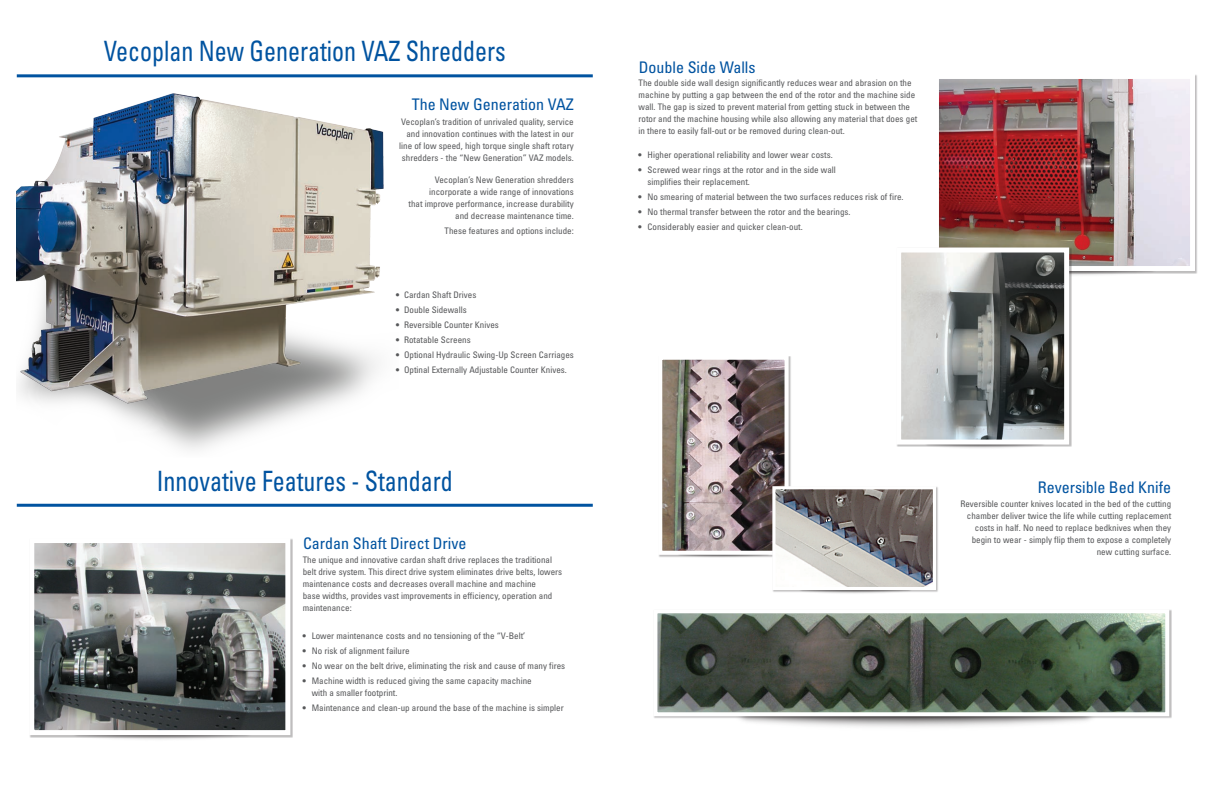
<style>
.page{position:relative;width:1224px;height:792px;background:#fff}
.page>*{position:absolute;margin:0;border:0;box-sizing:border-box;transform-origin:0 0}
.t1{font:condensed 28px "Univers LT Pro";color:#0153a0;scale:.86 1}
.t2{font:condensed 16px "Univers LT Pro";color:#0153a0}
.t3{font:condensed 9px/12px "Univers LT Pro";color:#57585a}
</style>
<div class="page">
<img style="left:17px;top:93px;width:367px;height:357px">
<div style="left:29px;top:538px;width:264px;height:200px;background:#231f20;opacity:.3"></div>
<div style="left:29px;top:538px;width:261px;height:197px;border:5px solid #fff"></div>
<hr style="left:17px;top:74px;width:576px;height:3px;background:#0153a0">
<hr style="left:17px;top:504px;width:576px;height:3px;background:#0153a0">
<img style="left:663px;top:361px;width:121px;height:189px">
<div style="left:658px;top:356px;width:131px;height:199px;border:4px solid #fff"></div>
<div style="left:654px;top:609px;width:518px;height:110px;background:#231f20;opacity:.3"></div>
<img style="left:658px;top:614px;width:506px;height:97px">
<div style="left:653px;top:609px;width:516px;height:107px;border:4px solid #fff"></div>
<img style="left:940px;top:80px;width:249px;height:185px">
<div style="left:934px;top:74px;width:261px;height:197px;border:5px solid #fff"></div>
<div style="left:772px;top:486px;width:167px;height:107px;background:#231f20;opacity:.3"></div>
<div style="left:772px;top:486px;width:164px;height:104px;border:3px solid #fff"></div>
<div style="left:896px;top:248px;width:176px;height:199px;background:#231f20;opacity:.3"></div>
<img style="left:902px;top:254px;width:161px;height:185px">
<div style="left:896px;top:248px;width:173px;height:197px;border:5px solid #fff"></div>
<h1 class="t1" style="left:104px;top:34px;width:469px">Vecoplan New Generation VAZ Shredders</h1>
<h2 class="t2" style="left:412px;top:94px;width:164px">The New Generation VAZ</h2>
<p class="t3" style="left:399px;top:115px;width:176px;text-align:right">Vecoplan’s tradition of unrivaled quality, service and innovation continues with the latest in our line of low speed, high torque single shaft rotary shredders - the “New Generation” VAZ models.</p>
<p class="t3" style="left:409px;top:173px;width:167px;text-align:right">Vecoplan’s New Generation shredders incorporate a wide range of innovations<br>that improve performance, increase durability and decrease maintenance time.</p>
<p class="t3" style="left:445px;top:224px;width:131px">These features and options include:</p>
<p class="t3" style="left:396px;top:289px;width:82px">• Cardan Shaft Drives</p>
<p class="t3" style="left:396px;top:304px;width:72px">• Double Sidewalls</p>
<p class="t3" style="left:396px;top:319px;width:104px">• Reversible Counter Knives</p>
<p class="t3" style="left:396px;top:334px;width:76px">• Rotatable Screens</p>
<p class="t3" style="left:396px;top:349px;width:179px">• Optional Hydraulic Swing-Up Screen Carriages</p>
<p class="t3" style="left:396px;top:364px;width:172px">• Optinal Externally Adjustable Counter Knives.</p>
<h1 class="t1" style="left:157px;top:463px;width:345px">Innovative Features - Standard</h1>
<h2 class="t2" style="left:303px;top:533px;width:165px">Cardan Shaft Direct Drive</h2>
<p class="t3" style="left:303px;top:553px;width:261px">The unique and innovative cardan shaft drive replaces the traditional belt drive system. This direct drive system eliminates drive belts, lowers maintenance costs and decreases overall machine and machine<br>base widths, provides vast improvements in efficiency, operation and maintenance:</p>
<p class="t3" style="left:303px;top:629px;width:224px">• Lower maintenance costs and no tensioning of the “V-Belt’</p>
<p class="t3" style="left:303px;top:644px;width:108px">• No risk of alignment failure</p>
<p class="t3" style="left:303px;top:659px;width:264px">• No wear on the belt drive, eliminating the risk and cause of many fires</p>
<p class="t3" style="left:312px;top:674px;width:222px;text-indent:-9px">• Machine width is reduced giving the same capacity machine with a smaller footprint.</p>
<p class="t3" style="left:303px;top:701px;width:262px">• Maintenance and clean-up around the base of the machine is simpler</p>
<h2 class="t2" style="left:639px;top:57px;width:118px">Double Side Walls</h2>
<p class="t3" style="left:639px;top:77px;width:280px">The double side wall design significantly reduces wear and abrasion on the machine by putting a gap between the end of the rotor and the machine side wall. The gap is sized to prevent material from getting stuck in between the rotor and the machine housing while also allowing any material that does get in there to easily fall-out or be removed during clean-out.</p>
<p class="t3" style="left:639px;top:149px;width:196px">• Higher operational reliability and lower wear costs.</p>
<p class="t3" style="left:648px;top:164px;width:190px;text-indent:-9px">• Screwed wear rings at the rotor and in the side wall simplifies their replacement.</p>
<p class="t3" style="left:639px;top:191px;width:267px">• No smearing of material between the two surfaces reduces risk of fire.</p>
<p class="t3" style="left:639px;top:206px;width:214px">• No thermal transfer between the rotor and the bearings.</p>
<p class="t3" style="left:639px;top:221px;width:166px">• Considerably easier and quicker clean-out.</p>
<h2 class="t2" style="left:1038px;top:477px;width:135px">Reversible Bed Knife</h2>
<p class="t3" style="left:960px;top:497px;width:212px;text-align:right">Reversible counter knives located in the bed of the cutting chamber deliver twice the life while cutting replacement costs in half. No need to replace bedknives when they begin to wear - simply flip them to expose a completely new cutting surface.</p>
</div>
